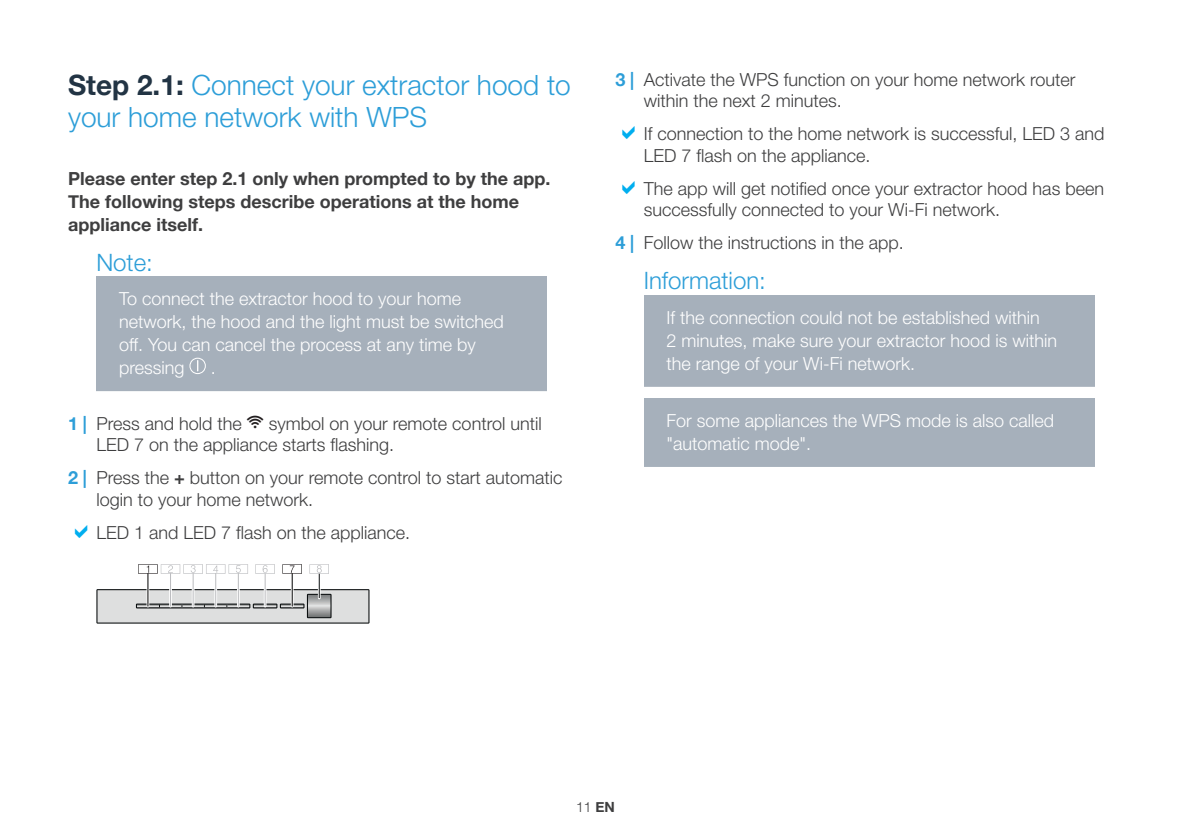
<style>
.page{position:relative;width:1191px;height:840px;background:#fff}
.page>*{position:absolute;margin:0;border:0;box-sizing:border-box;transform-origin:0 0}
.t1{font:300 28px/32px "Helvetica Neue";color:#2d9ed8}
.t2{font:300 24px "Helvetica Neue";color:#2d9ed8}
.t3{font:300 18px/21.6px "Helvetica Neue";color:#3e3e3f}
.t4{font:300 18px/23px "Helvetica Neue";color:#fff}
.t5{font:700 18px/23px "Helvetica Neue";color:#3e3e3f}
.t6{font:300 14px "Helvetica Neue";color:#3e3e3f}
.s1{font-weight:700;color:#223444}
.s2{font-weight:700;color:#2d9ed8}
.s3{font-weight:700}
</style>
<div class="page">
<div style="left:96px;top:276px;width:451px;height:120px;background:#a6b0bb"></div>
<div style="left:45px;top:391px;width:547px;height:10px;background:#fff"></div>
<svg style="left:189px;top:357px;width:17px;height:17px"></svg>
<svg style="left:96px;top:589px;width:273px;height:34px;background:#c4c5c5"></svg>
<hr style="left:147px;top:573px;width:2px;height:32px;background:#fff">
<hr style="left:148px;top:573px;width:1px;height:32px;background:#000001">
<hr style="left:169px;top:573px;width:3px;height:32px;background:#fff">
<hr style="left:170px;top:573px;width:1px;height:32px;background:#babbbe">
<hr style="left:192px;top:573px;width:2px;height:32px;background:#fff">
<hr style="left:193px;top:573px;width:1px;height:32px;background:#babbbe">
<hr style="left:214px;top:573px;width:3px;height:32px;background:#fff">
<hr style="left:215px;top:573px;width:1px;height:32px;background:#babbbe">
<hr style="left:237px;top:573px;width:3px;height:32px;background:#fff">
<hr style="left:238px;top:573px;width:1px;height:32px;background:#babbbe">
<hr style="left:264px;top:573px;width:2px;height:32px;background:#fff">
<hr style="left:265px;top:573px;width:1px;height:32px;background:#babbbe">
<hr style="left:291px;top:573px;width:2px;height:32px;background:#fff">
<hr style="left:292px;top:573px;width:1px;height:32px;background:#000001">
<hr style="left:318px;top:573px;width:3px;height:24px;background:#fff">
<svg style="left:138px;top:564px;width:110px;height:9px"></svg>
<svg style="left:255px;top:564px;width:20px;height:9px"></svg>
<svg style="left:282px;top:564px;width:20px;height:9px"></svg>
<svg style="left:309px;top:564px;width:20px;height:9px"></svg>
<div style="left:643px;top:295px;width:451px;height:97px;background:#a6b0bb"></div>
<div style="left:592px;top:386px;width:548px;height:10px;background:#fff"></div>
<div style="left:643px;top:398px;width:451px;height:74px;background:#a6b0bb"></div>
<div style="left:592px;top:466px;width:548px;height:10px;background:#fff"></div>
<h1 class="t1" style="left:68px;top:67px;width:504px"><span class="s1">Step 2.1:</span> Connect your extractor hood to your home network with WPS</h1>
<p class="t5" style="left:68px;top:167px;width:484px">Please enter step 2.1 only when prompted to by the app.<br>The following steps describe operations at the home appliance itself.</p>
<h2 class="t2" style="left:96px;top:242px;width:58px">Note:</h2>
<p class="t4" style="left:119px;top:285px;width:386px">To connect the extractor hood to your home network, the hood and the light must be switched off. You can cancel the process at any time by pressing</p>
<p class="t4" style="left:211px;top:354px;width:7px">.</p>
<p class="t3" style="left:96px;top:411px;width:447px;text-indent:-28px"><span class="s2">1 |</span> Press and hold the <sup>D</sup> symbol on your remote control until<br>LED 7 on the appliance starts flashing.</p>
<p class="t3" style="left:96px;top:465px;width:467px;text-indent:-28px"><span class="s2">2 |</span> Press the <span class="s3">+</span> button on your remote control to start automatic login to your home network.</p>
<p class="t3" style="left:96px;top:520px;width:315px">LED 1 and LED 7 flash on the appliance.</p>
<p class="t3" style="left:643px;top:67px;width:433px;text-indent:-28px"><span class="s2">3 |</span> Activate the WPS function on your home network router within the next 2 minutes.</p>
<p class="t3" style="left:643px;top:121px;width:462px">If connection to the home network is successful, LED 3 and<br>LED 7 flash on the appliance.</p>
<p class="t3" style="left:643px;top:176px;width:462px">The app will get notified once your extractor hood has been successfully connected to your Wi-Fi network.</p>
<p class="t3" style="left:615px;top:231px;width:290px"><span class="s2">4 |</span> Follow the instructions in the app.</p>
<h2 class="t2" style="left:643px;top:261px;width:124px">Information:</h2>
<p class="t4" style="left:666px;top:304px;width:392px">If the connection could not be established within<br>2 minutes, make sure your extractor hood is within the range of your Wi-Fi network.</p>
<p class="t4" style="left:666px;top:407px;width:389px">For some appliances the WPS mode is also called "automatic mode".</p>
<p class="t6" style="left:576px;top:794px;width:40px">11 <span class="s3">EN</span></p>
</div>
